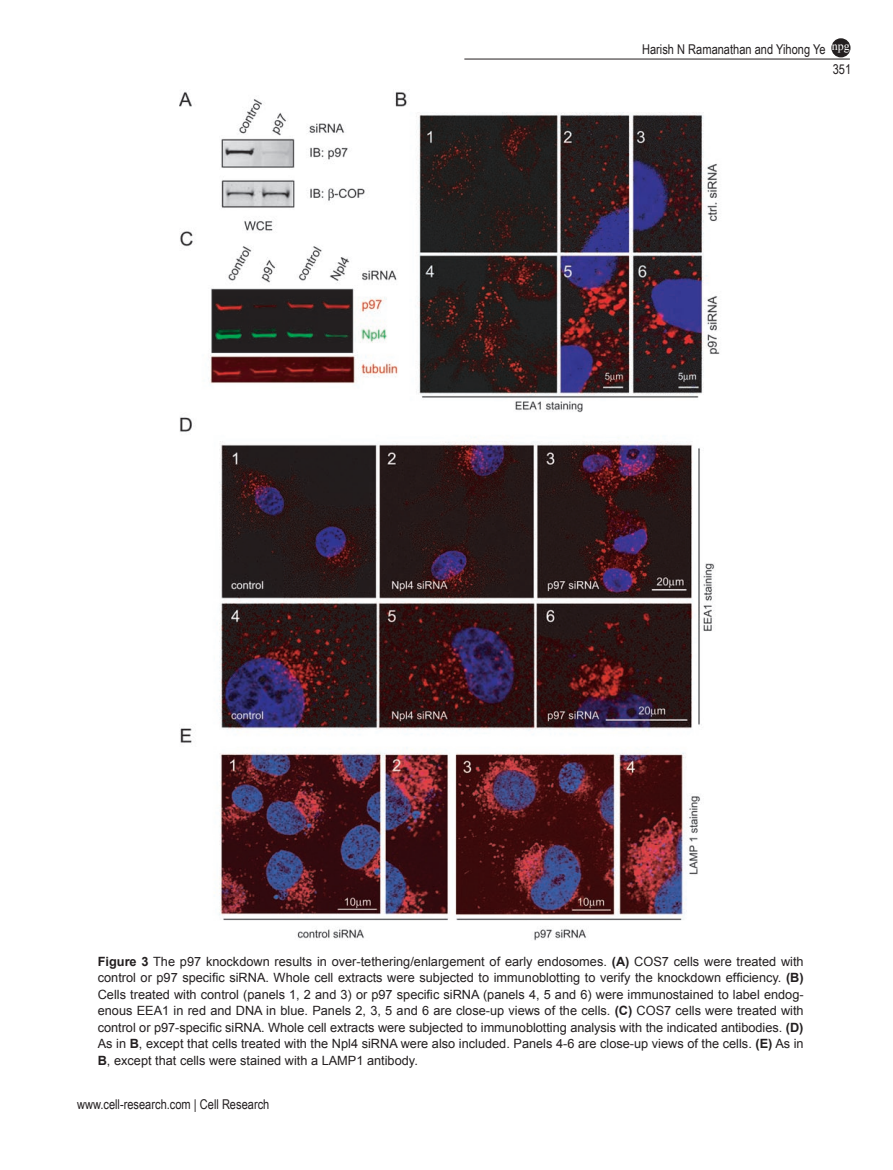
<style>
.page{position:relative;width:893px;height:1170px;background:#fff}
.page>*{position:absolute;margin:0;border:0;box-sizing:border-box;transform-origin:0 0}
.t1{font:13.5px "Arial Narrow";color:#231f20}
.t2{font:12.75px/16.5px "Arial";color:#231f20;text-align:justify}
.t3{font:12px "Times New Roman";color:#fff}
.s1{font-weight:700}
</style>
<div class="page">
<hr style="left:464px;top:59px;width:386px;height:1px;background:#231f20">
<div style="left:832px;top:39px;width:18px;height:18px;background:#231f20;border-radius:50%"></div>
<div style="left:831px;top:38px;width:19px;height:19px;border:2px solid #231f20;border-radius:50%"></div>
<img style="left:180px;top:91px;width:540px;height:849px">
<p class="t3" style="left:832px;top:38px;width:19px">npg</p>
<p class="t1" style="left:642px;top:40px;width:185px">Harish N Ramanathan and Yihong Ye</p>
<p class="t1" style="left:833px;top:59px;width:20px">351</p>
<p class="t2" style="left:98px;top:953px;width:707px"><span class="s1">Figure 3</span> The p97 knockdown results in over-tethering/enlargement of early endosomes. <span class="s1">(A)</span> COS7 cells were treated with control or p97 specific siRNA. Whole cell extracts were subjected to immunoblotting to verify the knockdown efficiency. <span class="s1">(B)<br></span>Cells treated with control (panels 1, 2 and 3) or p97 specific siRNA (panels 4, 5 and 6) were immunostained to label endog&shy;enous EEA1 in red and DNA in blue. Panels 2, 3, 5 and 6 are close-up views of the cells. <span class="s1">(C)</span> COS7 cells were treated with control or p97-specific siRNA. Whole cell extracts were subjected to immunoblotting analysis with the indicated antibodies. <span class="s1">(D)<br></span>As in <span class="s1">B</span>, except that cells treated with the Npl4 siRNA were also included. Panels 4-6 are close-up views of the cells. <span class="s1">(E)</span> As in <span class="s1">B</span>, except that cells were stained with a LAMP1 antibody.</p>
<p class="t1" style="left:77px;top:1094px;width:194px">www.cell-research.com | Cell Research</p>
</div>
